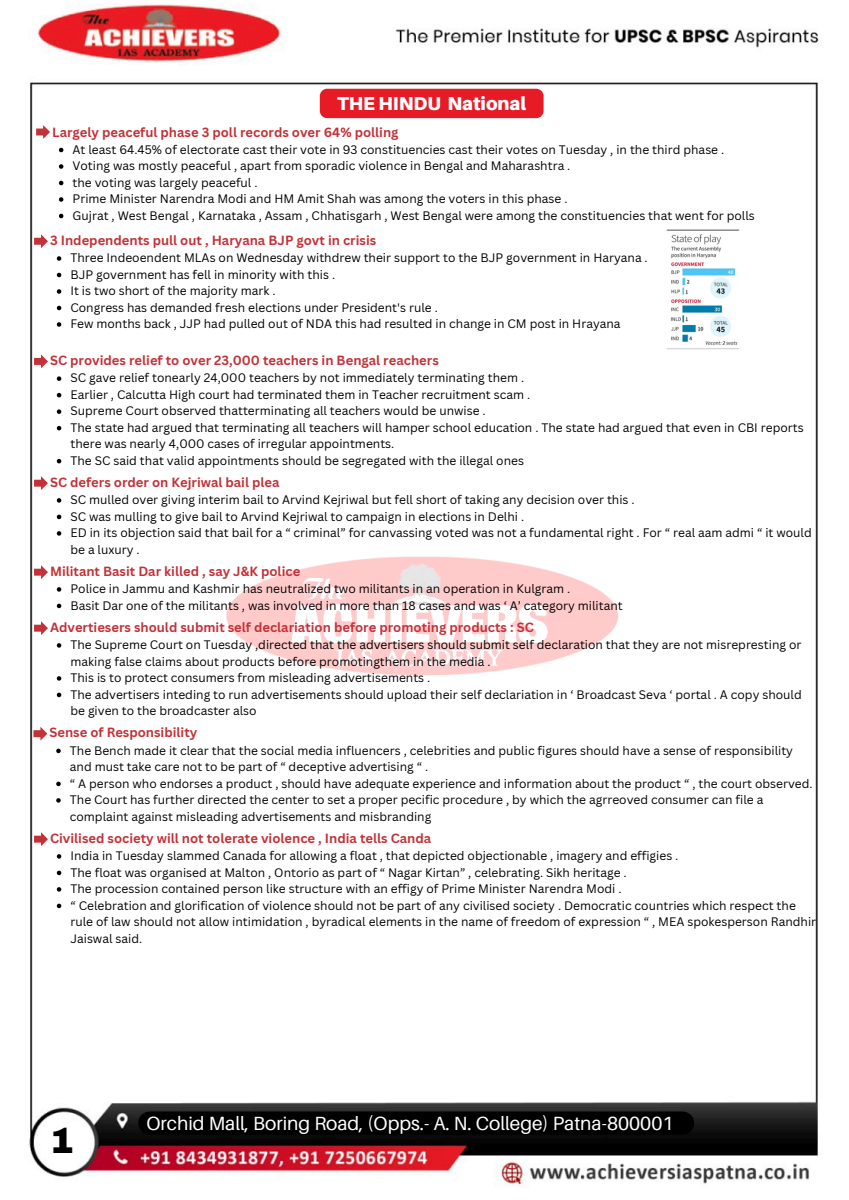
<style>
.page{position:relative;width:849px;height:1200px;background:#fff}
.page>*{position:absolute;margin:0;border:0;box-sizing:border-box;transform-origin:0 0}
.t1{font:900 36px "Archivo";color:#000}
.t2{font:19.1px "Aileron";color:#fff}
.t3{font:900 18.6px "Aileron";color:#fff}
.t4{font:700 13px "Canva Sans";color:#c33238}
.t5{font:12px/16.5px "Canva Sans";color:#000}
</style>
<div class="page">
<img style="left:29px;top:4px;width:790px;height:1183px">
<img style="left:207px;top:526px;width:433px;height:184px">
<svg style="left:36px;top:125px;width:14px;height:14px"></svg>
<svg style="left:34px;top:234px;width:14px;height:14px"></svg>
<svg style="left:34px;top:354px;width:14px;height:14px"></svg>
<svg style="left:34px;top:476px;width:14px;height:14px"></svg>
<img style="left:660px;top:230px;width:81px;height:119px">
<svg style="left:59px;top:148px;width:4px;height:4px"></svg>
<svg style="left:59px;top:164px;width:4px;height:5px"></svg>
<svg style="left:59px;top:181px;width:4px;height:4px"></svg>
<svg style="left:59px;top:197px;width:4px;height:5px"></svg>
<svg style="left:59px;top:214px;width:4px;height:4px"></svg>
<div style="left:320px;top:89px;width:223px;height:29px;background:#e71b26"></div>
<div style="left:138px;top:1112px;width:556px;height:23px;background:#000;border-radius:12px"></div>
<svg style="left:57px;top:256px;width:4px;height:5px"></svg>
<svg style="left:57px;top:273px;width:4px;height:4px"></svg>
<svg style="left:57px;top:289px;width:4px;height:5px"></svg>
<svg style="left:57px;top:306px;width:4px;height:4px"></svg>
<svg style="left:57px;top:322px;width:4px;height:5px"></svg>
<svg style="left:57px;top:376px;width:4px;height:5px"></svg>
<svg style="left:57px;top:393px;width:4px;height:4px"></svg>
<svg style="left:57px;top:409px;width:4px;height:5px"></svg>
<svg style="left:57px;top:426px;width:4px;height:4px"></svg>
<svg style="left:57px;top:459px;width:4px;height:4px"></svg>
<svg style="left:57px;top:498px;width:4px;height:5px"></svg>
<svg style="left:57px;top:515px;width:4px;height:4px"></svg>
<svg style="left:57px;top:531px;width:4px;height:5px"></svg>
<svg style="left:34px;top:565px;width:14px;height:14px"></svg>
<svg style="left:57px;top:587px;width:4px;height:5px"></svg>
<svg style="left:57px;top:604px;width:4px;height:4px"></svg>
<svg style="left:34px;top:621px;width:14px;height:14px"></svg>
<svg style="left:57px;top:643px;width:4px;height:5px"></svg>
<svg style="left:57px;top:676px;width:4px;height:5px"></svg>
<svg style="left:57px;top:693px;width:4px;height:4px"></svg>
<svg style="left:33px;top:727px;width:14px;height:14px"></svg>
<svg style="left:56px;top:749px;width:5px;height:4px"></svg>
<svg style="left:56px;top:782px;width:5px;height:4px"></svg>
<svg style="left:56px;top:798px;width:5px;height:5px"></svg>
<svg style="left:34px;top:832px;width:14px;height:14px"></svg>
<svg style="left:57px;top:854px;width:4px;height:5px"></svg>
<svg style="left:57px;top:871px;width:4px;height:4px"></svg>
<svg style="left:57px;top:887px;width:4px;height:5px"></svg>
<svg style="left:57px;top:904px;width:4px;height:4px"></svg>
<h3 class="t3" style="left:337px;top:92px;width:190px">THE HINDU National</h3>
<h3 class="t4" style="left:52px;top:123px;width:348px">Largely peaceful phase 3 poll records over 64% polling</h3>
<p class="t5" style="left:73px;top:141px;width:653px">At least 64.45% of electorate cast their vote in 93 constituencies cast their votes on Tuesday , in the third phase .</p>
<p class="t5" style="left:73px;top:157px;width:499px">Voting was mostly peaceful , apart from sporadic violence in Bengal and Maharashtra .</p>
<p class="t5" style="left:73px;top:174px;width:186px">the voting was largely peaceful .</p>
<p class="t5" style="left:73px;top:190px;width:496px">Prime Minister Narendra Modi and HM Amit Shah was among the voters in this phase .</p>
<p class="t5" style="left:73px;top:207px;width:683px">Gujrat , West Bengal , Karnataka , Assam , Chhatisgarh , West Bengal were among the constituencies that went for polls</p>
<p class="t4" style="left:50px;top:231px;width:327px">3 Independents pull out , Haryana BJP govt in crisis</p>
<p class="t5" style="left:70px;top:249px;width:578px">Three Indeoendent MLAs on Wednesday withdrew their support to the BJP government in Haryana .</p>
<p class="t5" style="left:70px;top:266px;width:266px">BJP government has fell in minority with this .</p>
<p class="t5" style="left:70px;top:282px;width:207px">It is two short of the majority mark .</p>
<h3 class="t5" style="left:70px;top:299px;width:369px">Congress has demanded fresh elections under President's rule .</h3>
<p class="t5" style="left:70px;top:315px;width:551px">Few months back , JJP had pulled out of NDA this had resulted in change in CM post in Hrayana</p>
<p class="t4" style="left:50px;top:351px;width:390px">SC provides relief to over 23,000 teachers in Bengal reachers</p>
<p class="t5" style="left:70px;top:370px;width:455px">SC gave relief tonearly 24,000 teachers by not immediately terminating them .</p>
<p class="t5" style="left:70px;top:386px;width:461px">Earlier , Calcutta High court had terminated them in Teacher recruitment scam .</p>
<p class="t5" style="left:70px;top:403px;width:416px">Supreme Court observed thatterminating all teachers would be unwise .</p>
<h3 class="t5" style="left:70px;top:419px;width:734px">The state had argued that terminating all teachers will hamper school education . The state had argued that even in CBI reports there was nearly 4,000 cases of irregular appointments.</h3>
<p class="t5" style="left:70px;top:452px;width:455px">The SC said that valid appointments should be segregated with the illegal ones</p>
<p class="t4" style="left:50px;top:473px;width:231px">SC defers order on Kejriwal bail plea</p>
<p class="t5" style="left:70px;top:491px;width:565px">SC mulled over giving interim bail to Arvind Kejriwal but fell short of taking any decision over this .</p>
<p class="t5" style="left:70px;top:508px;width:455px">SC was mulling to give bail to Arvind Kejriwal to campaign in elections in Delhi .</p>
<h3 class="t5" style="left:70px;top:524px;width:742px">ED in its objection said that bail for a “ criminal” for canvassing voted was not a fundamental right . For “ real aam admi “ it would be a luxury .</h3>
<p class="t4" style="left:50px;top:562px;width:252px">Militant Basit Dar killed , say J&amp;K police</p>
<p class="t5" style="left:70px;top:580px;width:501px">Police in Jammu and Kashmir has neutralized two militants in an operation in Kulgram .</p>
<h3 class="t5" style="left:70px;top:597px;width:553px">Basit Dar one of the militants , was involved in more than 18 cases and was ‘ A’ category militant</h3>
<p class="t4" style="left:50px;top:618px;width:485px">Advertiesers should submit self declariation before promoting products : SC</p>
<p class="t5" style="left:70px;top:636px;width:732px">The Supreme Court on Tuesday ,directed that the advertisers should submit self declaration that they are not misrepresting or making false claims about products before promotingthem in the media .</p>
<p class="t5" style="left:70px;top:669px;width:361px">This is to protect consumers from misleading advertisements .</p>
<h3 class="t5" style="left:70px;top:686px;width:732px">The advertisers inteding to run advertisements should upload their self declariation in ‘ Broadcast Seva ‘ portal . A copy should be given to the broadcaster also</h3>
<p class="t4" style="left:49px;top:724px;width:149px">Sense of Responsibility</p>
<p class="t5" style="left:70px;top:742px;width:724px">The Bench made it clear that the social media influencers , celebrities and public figures should have a sense of responsibility and must take care not to be part of “ deceptive advertising “ .</p>
<p class="t5" style="left:70px;top:775px;width:744px">“ A person who endorses a product , should have adequate experience and information about the product “ , the court observed.</p>
<h3 class="t5" style="left:70px;top:791px;width:694px">The Court has further directed the center to set a proper pecific procedure , by which the agrreoved consumer can file a complaint against misleading advertisements and misbranding</h3>
<p class="t4" style="left:50px;top:829px;width:382px">Civilised society will not tolerate violence , India tells Canda</p>
<p class="t5" style="left:70px;top:847px;width:609px">India in Tuesday slammed Canada for allowing a float , that depicted objectionable , imagery and effigies .</p>
<p class="t5" style="left:70px;top:864px;width:557px">The float was organised at Malton , Ontorio as part of “ Nagar Kirtan” , celebrating. Sikh heritage .</p>
<p class="t5" style="left:70px;top:880px;width:552px">The procession contained person like structure with an effigy of Prime Minister Narendra Modi .</p>
<p class="t5" style="left:70px;top:897px;width:747px">“ Celebration and glorification of violence should not be part of any civilised society . Democratic countries which respect the rule of law should not allow intimidation , byradical elements in the name of freedom of expression “ , MEA spokesperson Randhir<br>Jaiswal said.</p>
<p class="t1" style="left:50px;top:1122px;width:26px">1</p>
<p class="t2" style="left:146px;top:1111px;width:528px">Orchid Mall, Boring Road, (Opps.- A. N. College) Patna-800001</p>
</div>
